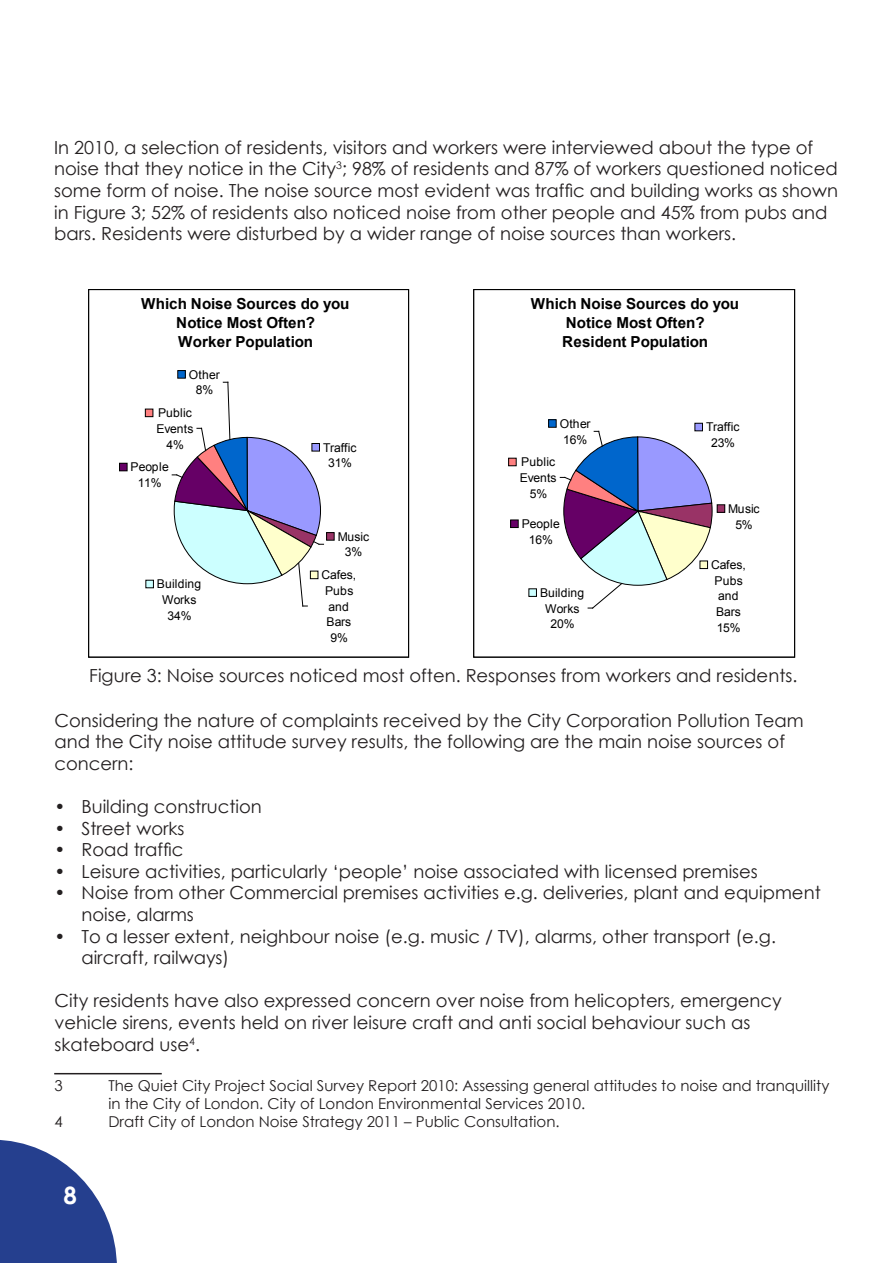
<style>
.page{position:relative;width:893px;height:1263px;background:#fff}
.page>*{position:absolute;margin:0;border:0;box-sizing:border-box;transform-origin:0 0}
.t1{font:700 24px "Century Gothic";color:#fff}
.General_Paragraph{font:18px/21.6px "Century Gothic";color:#231f20}
.t2{font:700 15.15px/19.2px "Arial";color:#000;text-align:center}
.t3{font:15px/18px "Century Gothic";color:#231f20}
.t4{font:12.15px/15.8px "Arial";color:#000;text-align:center}
</style>
<div class="page">
<svg style="left:0;top:1140px;width:117px;height:123px"></svg>
<div style="left:54px;top:1185px;width:32px;height:32px;background:#253f8e"></div>
<svg style="left:172px;top:381px;width:152px;height:226px"></svg>
<div style="left:312px;top:443px;width:7px;height:8px;background:#99f"></div>
<div style="left:312px;top:443px;width:8px;height:8px;border:1px solid #000"></div>
<div style="left:327px;top:533px;width:7px;height:7px;background:#936"></div>
<div style="left:326px;top:532px;width:8px;height:8px;border:1px solid #000"></div>
<div style="left:310px;top:571px;width:8px;height:8px;background:#ffc"></div>
<div style="left:310px;top:571px;width:8px;height:8px;border:1px solid #000"></div>
<div style="left:146px;top:580px;width:7px;height:8px;background:#cff"></div>
<div style="left:146px;top:580px;width:8px;height:8px;border:1px solid #000"></div>
<div style="left:120px;top:463px;width:7px;height:8px;background:#606"></div>
<div style="left:119px;top:463px;width:8px;height:8px;border:1px solid #000"></div>
<div style="left:145px;top:409px;width:8px;height:8px;background:#ff8080"></div>
<div style="left:145px;top:409px;width:8px;height:8px;border:1px solid #000"></div>
<div style="left:178px;top:371px;width:7px;height:7px;background:#06c"></div>
<div style="left:177px;top:370px;width:9px;height:8px;border:1px solid #000"></div>
<svg style="left:560px;top:431px;width:153px;height:178px"></svg>
<div style="left:717px;top:505px;width:8px;height:7px;background:#936"></div>
<div style="left:717px;top:504px;width:8px;height:9px;border:1px solid #000"></div>
<div style="left:700px;top:561px;width:7px;height:7px;background:#ffc"></div>
<div style="left:700px;top:561px;width:8px;height:8px;border:1px solid #000"></div>
<div style="left:511px;top:520px;width:7px;height:7px;background:#606"></div>
<div style="left:510px;top:520px;width:8px;height:8px;border:1px solid #000"></div>
<div style="left:509px;top:458px;width:7px;height:8px;background:#ff8080"></div>
<div style="left:508px;top:458px;width:8px;height:8px;border:1px solid #000"></div>
<div style="left:549px;top:420px;width:7px;height:7px;background:#06c"></div>
<div style="left:548px;top:419px;width:8px;height:8px;border:1px solid #000"></div>
<div style="left:529px;top:589px;width:7px;height:7px;background:#cff"></div>
<div style="left:529px;top:588px;width:8px;height:9px;border:1px solid #000"></div>
<div style="left:695px;top:423px;width:7px;height:8px;background:#99f"></div>
<div style="left:695px;top:423px;width:8px;height:8px;border:1px solid #000"></div>
<hr style="left:54px;top:1073px;width:108px;height:1px;background:#231f20">
<p class="General_Paragraph" style="left:54px;top:136px;width:785px">In 2010, a selection of residents, visitors and workers were interviewed about the type of noise that they notice in the City<sup>3</sup>; 98% of residents and 87% of workers questioned noticed some form of noise. The noise source most evident was traffic and building works as shown in Figure 3; 52% of residents also noticed noise from other people and 45% from pubs and bars. Residents were disturbed by a wider range of noise sources than workers.</p>
<p class="t2" style="left:141px;top:294px;width:210px">Which Noise Sources do you<br>Notice Most Often?<br>Worker Population</p>
<p class="t4" style="left:189px;top:367px;width:32px">Other<br>8%</p>
<p class="t4" style="left:156px;top:405px;width:38px">Public<br>Events<br>4%</p>
<p class="t4" style="left:131px;top:459px;width:40px">People<br>11%</p>
<p class="t4" style="left:157px;top:576px;width:46px">Building<br>Works<br>34%</p>
<p class="t4" style="left:323px;top:440px;width:35px">Traffic<br>31%</p>
<p class="t4" style="left:338px;top:529px;width:33px">Music<br>3%</p>
<p class="t4" style="left:321px;top:567px;width:36px">Cafes,<br>Pubs and<br>Bars<br>9%</p>
<p class="t2" style="left:531px;top:294px;width:210px">Which Noise Sources do you<br>Notice Most Often?<br>Resident Population</p>
<p class="t4" style="left:560px;top:416px;width:32px;text-align:left">Other<br>16%</p>
<p class="t4" style="left:520px;top:454px;width:38px">Public<br>Events<br>5%</p>
<p class="t4" style="left:522px;top:516px;width:40px">People<br>16%</p>
<p class="t4" style="left:540px;top:585px;width:46px">Building<br>Works<br>20%</p>
<p class="t4" style="left:706px;top:419px;width:35px">Traffic<br>23%</p>
<p class="t4" style="left:728px;top:501px;width:33px">Music<br>5%</p>
<p class="t4" style="left:711px;top:557px;width:36px;text-align:left">Cafes,<br>Pubs and<br>Bars<br>15%</p>
<p class="General_Paragraph" style="left:89px;top:664px;width:710px">Figure 3: Noise sources noticed most often. Responses from workers and residents.</p>
<p class="General_Paragraph" style="left:54px;top:709px;width:751px">Considering the nature of complaints received by the City Corporation Pollution Team and the City noise attitude survey results, the following are the main noise sources of concern:</p>
<p class="General_Paragraph" style="left:54px;top:795px;width:209px">• Building construction</p>
<p class="General_Paragraph" style="left:54px;top:817px;width:132px">• Street works</p>
<p class="General_Paragraph" style="left:54px;top:839px;width:131px">• Road traffic</p>
<p class="General_Paragraph" style="left:54px;top:860px;width:705px">• Leisure activities, particularly ‘people’ noise associated with licensed premises</p>
<p class="General_Paragraph" style="left:81px;top:882px;width:741px;text-indent:-27px">• Noise from other Commercial premises activities e.g. deliveries, plant and equipment noise, alarms</p>
<p class="General_Paragraph" style="left:81px;top:925px;width:696px;text-indent:-27px">• To a lesser extent, neighbour noise (e.g. music / TV), alarms, other transport (e.g. aircraft, railways)</p>
<p class="General_Paragraph" style="left:54px;top:990px;width:729px">City residents have also expressed concern over noise from helicopters, emergency vehicle sirens, events held on river leisure craft and anti social behaviour such as skateboard use<sup>4</sup>.</p>
<p class="t3" style="left:54px;top:1076px;width:10px">3</p>
<p class="t3" style="left:108px;top:1076px;width:722px">The Quiet City Project Social Survey Report 2010: Assessing general attitudes to noise and tranquillity in the City of London. City of London Environmental Services 2010.</p>
<p class="t3" style="left:54px;top:1112px;width:10px">4</p>
<p class="t3" style="left:108px;top:1112px;width:453px">Draft City of London Noise Strategy 2011 – Public Consultation.</p>
<h1 class="t1" style="left:63px;top:1177px;width:15px">8</h1>
</div>
